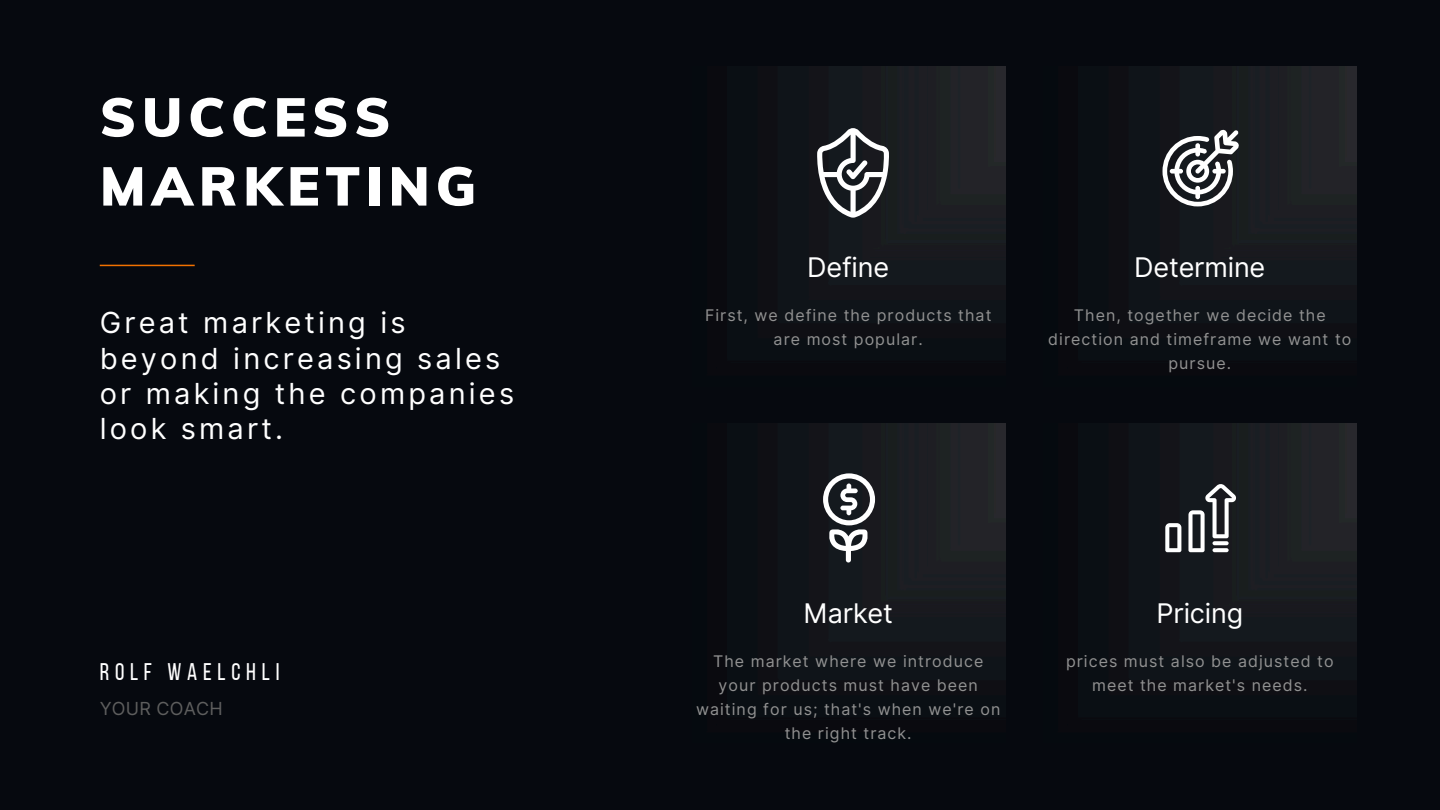
<style>
.page{position:relative;width:1440px;height:810px;background:#06090f}
.page>*{position:absolute;margin:0;border:0;box-sizing:border-box;transform-origin:0 0}
.t1{font:900 54px/69px "Muli";letter-spacing:.105em;color:#fff}
.t2{font:29px/35.2px "Inter";letter-spacing:.11em;color:#fff}
.t3{font:27px "Inter";letter-spacing:-.005em;color:#fff}
.t4{font:24px "Bebas Neue";letter-spacing:.24em;color:#fff}
.t5{font:18px "Inter";letter-spacing:.015em;color:#5e5e5e}
.t6{font:16px/24px "Inter";letter-spacing:.065em;color:#929292;text-align:center}
</style>
<div class="page">
<hr style="left:100px;top:265px;width:95px;height:1px;background:#f27100">
<img style="left:778px;top:67px;width:227px;height:256px">
<img style="left:778px;top:423px;width:227px;height:257px">
<img style="left:1129px;top:67px;width:227px;height:256px">
<img style="left:1129px;top:423px;width:227px;height:257px">
<svg style="left:817px;top:128px;width:72px;height:90px"></svg>
<svg style="left:1162px;top:130px;width:77px;height:76px"></svg>
<svg style="left:1165px;top:523px;width:16px;height:29px"></svg>
<svg style="left:1188px;top:484px;width:48px;height:68px"></svg>
<svg style="left:823px;top:473px;width:52px;height:90px"></svg>
<p class="t1" style="left:100px;top:82px;width:378px">SUCCESS<br>MARKETING</p>
<p class="t2" style="left:100px;top:305px;width:416px">Great marketing is beyond increasing sales or making the companies look smart.</p>
<h2 class="t4" style="left:100px;top:662px;width:181px">ROLF WAELCHLI</h2>
<p class="t5" style="left:100px;top:698px;width:124px">YOUR COACH</p>
<p class="t3" style="left:807px;top:251px;width:83px">Define</p>
<p class="t6" style="left:705px;top:303px;width:288px">First, we define the products that are most popular.</p>
<p class="t3" style="left:1134px;top:251px;width:133px">Determine</p>
<p class="t6" style="left:1048px;top:303px;width:305px">Then, together we decide the direction and timeframe we want to pursue.</p>
<p class="t3" style="left:803px;top:597px;width:91px">Market</p>
<h2 class="t3" style="left:1157px;top:597px;width:88px">Pricing</h2>
<p class="t6" style="left:696px;top:649px;width:306px">The market where we introduce your products must have been waiting for us; that's when we're on the right track.</p>
<h2 class="t6" style="left:1066px;top:649px;width:269px">prices must also be adjusted to meet the market's needs.</h2>
</div>
